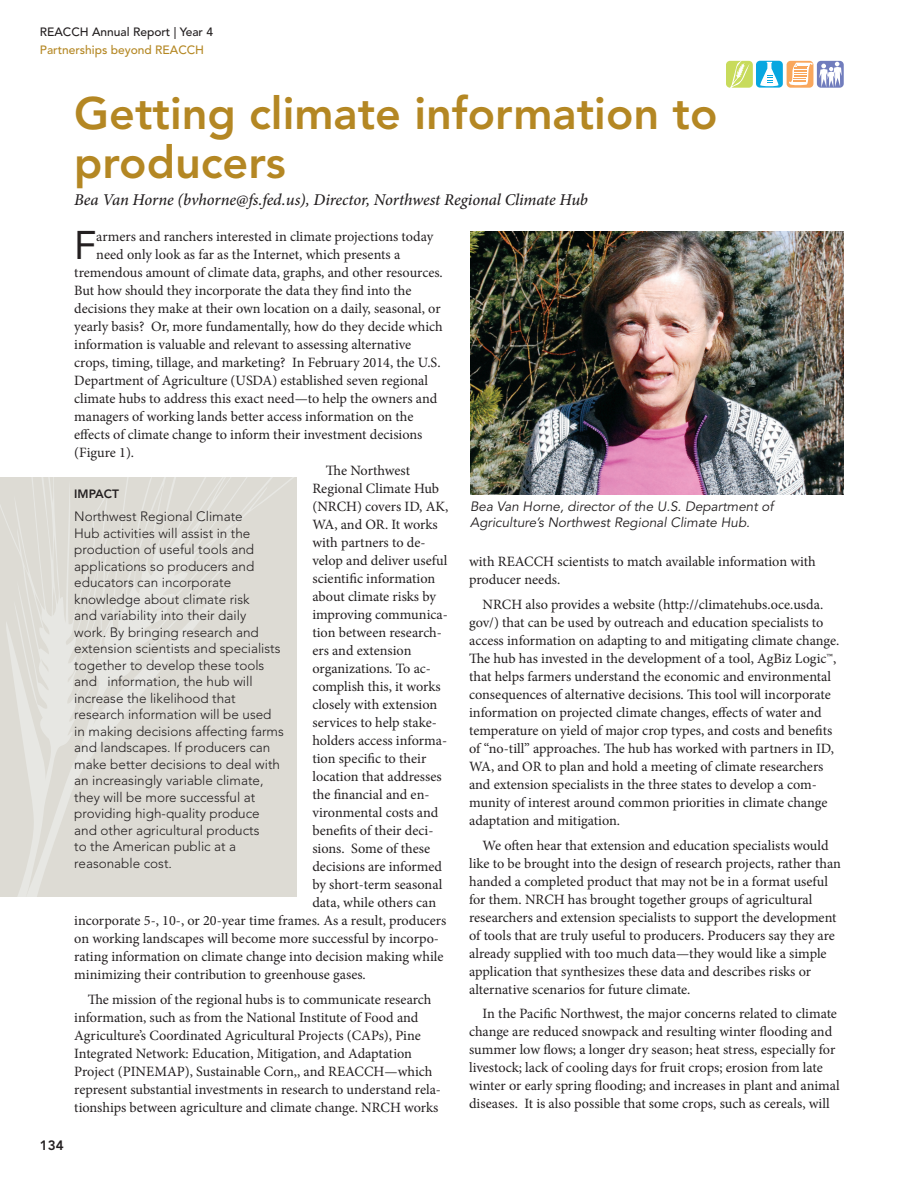
<style>
.page{position:relative;width:918px;height:1188px;background:#fff}
.page>*{position:absolute;margin:0;border:0;box-sizing:border-box;transform-origin:0 0}
.headline{font:800 45px/49.5px "Avenir LT Std";color:#b48723}
.byline{font:39.6px "Avenir LT Std";color:#231f20}
.byline-2{font:italic 500 16.5px "Minion Pro";letter-spacing:-.01em;color:#231f20}
.body_text{font:14.25px/18px "Minion Pro";color:#231f20}
.byline-3{font:14.25px "Minion Pro";letter-spacing:-.005em;color:#231f20}
.impact_stmnt{font:300 13.5px/16.5px "Avenir LT Std";color:#231f20}
.t1{font:italic 13.5px/16.2px "Avenir LT Std";color:#231f20}
.t2{font:800 13.5px "Avenir LT Std";color:#231f20}
.t3{font:500 12px "Avenir LT Std";color:#231f20}
.toc_B_head{font:500 12px "Avenir LT Std";color:#b48723}
.t4{font:800 12px "Avenir LT Std";color:#231f20}
</style>
<div class="page">
<svg style="left:0;top:477px;width:297px;height:419px;background:#dedcd6"></svg>
<img style="left:470px;top:231px;width:374px;height:264px">
<svg style="left:726px;top:61px;width:118px;height:27px"></svg>
<p class="t3" style="left:40px;top:25px;width:175px">REACCH Annual Report | Year 4</p>
<p class="toc_B_head" style="left:40px;top:43px;width:166px">Partnerships beyond REACCH</p>
<p class="headline" style="left:74px;top:88px;width:645px">Getting climate information to producers</p>
<p class="byline-2" style="left:74px;top:188px;width:515px">Bea Van Horne (bvhorne@fs.fed.us), Director, Northwest Regional Climate Hub</p>
<p class="t2" style="left:40px;top:1137px;width:25px">134</p>
<p class="byline" style="left:74px;top:223px;width:24px">F</p>
<p class="byline-3" style="left:96px;top:227px;width:339px">armers and ranchers interested in climate projections today</p>
<p class="byline-3" style="left:96px;top:245px;width:305px">need only look as far as the Internet, which presents a</p>
<p class="byline-3" style="left:74px;top:263px;width:370px">tremendous amount of climate data, graphs, and other resources.</p>
<p class="byline-3" style="left:74px;top:281px;width:339px">But how should they incorporate the data they find into the</p>
<p class="byline-3" style="left:74px;top:299px;width:368px">decisions they make at their own location on a daily, seasonal, or</p>
<p class="byline-3" style="left:74px;top:317px;width:370px">yearly basis? Or, more fundamentally, how do they decide which</p>
<p class="byline-3" style="left:74px;top:335px;width:339px">information is valuable and relevant to assessing alternative</p>
<p class="byline-3" style="left:74px;top:353px;width:368px">crops, timing, tillage, and marketing? In February 2014, the U.S.</p>
<p class="byline-3" style="left:74px;top:371px;width:355px">Department of Agriculture (USDA) established seven regional</p>
<p class="byline-3" style="left:74px;top:389px;width:365px">climate hubs to address this exact need—to help the owners and</p>
<p class="byline-3" style="left:74px;top:407px;width:341px">managers of working lands better access information on the</p>
<p class="byline-3" style="left:74px;top:425px;width:350px">effects of climate change to inform their investment decisions</p>
<p class="byline-3" style="left:74px;top:443px;width:61px">(Figure 1).</p>
<p class="body_text" style="left:326px;top:462px;width:86px">The Northwest</p>
<p class="body_text" style="left:312px;top:480px;width:128px">Regional Climate Hub</p>
<p class="body_text" style="left:312px;top:498px;width:138px">(NRCH) covers ID, AK,</p>
<p class="body_text" style="left:312px;top:516px;width:127px">WA, and OR. It works</p>
<p class="body_text" style="left:312px;top:534px;width:115px">with partners to de-</p>
<p class="body_text" style="left:312px;top:552px;width:136px">velop and deliver useful</p>
<p class="body_text" style="left:312px;top:570px;width:124px">scientific information</p>
<p class="body_text" style="left:312px;top:588px;width:125px">about climate risks by</p>
<p class="body_text" style="left:312px;top:606px;width:137px">improving communica-</p>
<p class="body_text" style="left:312px;top:624px;width:131px">tion between research-</p>
<p class="body_text" style="left:312px;top:642px;width:101px">ers and extension</p>
<p class="body_text" style="left:312px;top:660px;width:120px">organizations. To ac-</p>
<p class="body_text" style="left:312px;top:678px;width:130px">complish this, it works</p>
<p class="body_text" style="left:312px;top:696px;width:126px">closely with extension</p>
<p class="body_text" style="left:312px;top:714px;width:126px">services to help stake-</p>
<p class="body_text" style="left:312px;top:732px;width:136px">holders access informa-</p>
<p class="body_text" style="left:312px;top:750px;width:115px">tion specific to their</p>
<p class="body_text" style="left:312px;top:768px;width:131px">location that addresses</p>
<p class="body_text" style="left:312px;top:786px;width:119px">the financial and en-</p>
<p class="body_text" style="left:312px;top:804px;width:127px">vironmental costs and</p>
<p class="body_text" style="left:312px;top:822px;width:122px">benefits of their deci-</p>
<p class="body_text" style="left:312px;top:840px;width:119px">sions. Some of these</p>
<p class="body_text" style="left:312px;top:858px;width:131px">decisions are informed</p>
<p class="body_text" style="left:312px;top:876px;width:131px">by short-term seasonal</p>
<p class="body_text" style="left:312px;top:894px;width:125px">data, while others can</p>
<p class="body_text" style="left:74px;top:912px;width:374px">incorporate 5-, 10-, or 20-year time frames. As a result, producers</p>
<p class="body_text" style="left:74px;top:930px;width:366px">on working landscapes will become more successful by incorpo-</p>
<p class="body_text" style="left:74px;top:948px;width:371px">rating information on climate change into decision making while</p>
<p class="body_text" style="left:74px;top:966px;width:293px">minimizing their contribution to greenhouse gases.</p>
<p class="body_text" style="left:74px;top:991px;width:368px;text-indent:14px">The mission of the regional hubs is to communicate research information, such as from the National Institute of Food and Agriculture’s Coordinated Agricultural Projects (CAPs), Pine Integrated Network: Education, Mitigation, and Adaptation Project (PINEMAP), Sustainable Corn,, and REACCH—which represent substantial investments in research to understand rela&shy;tionships between agriculture and climate change. NRCH works</p>
<p class="t4" style="left:74px;top:487px;width:46px">IMPACT</p>
<p class="impact_stmnt" style="left:74px;top:509px;width:211px">Northwest Regional Climate<br>Hub activities will assist in the production of useful tools and applications so producers and educators can incorporate knowledge about climate risk<br>and variability into their daily<br>work. By bringing research and extension scientists and specialists together to develop these tools and information, the hub will increase the likelihood that research information will be used in making decisions affecting farms and landscapes. If producers can make better decisions to deal with an increasingly variable climate, they will be more successful at providing high-quality produce and other agricultural products<br>to the American public at a reasonable cost.</p>
<p class="t1" style="left:470px;top:499px;width:305px">Bea Van Horne, director of the U.S. Department of<br>Agriculture’s Northwest Regional Climate Hub.</p>
<p class="body_text" style="left:469px;top:553px;width:348px">with REACCH scientists to match available information with producer needs.</p>
<p class="body_text" style="left:469px;top:595px;width:372px;text-indent:14px">NRCH also provides a website (http://climatehubs.oce.usda. gov/) that can be used by outreach and education specialists to access information on adapting to and mitigating climate change.<br>The hub has invested in the development of a tool, AgBiz Logic™, that helps farmers understand the economic and environmental consequences of alternative decisions. This tool will incorporate information on projected climate changes, effects of water and temperature on yield of major crop types, and costs and benefits of “no-till” approaches. The hub has worked with partners in ID, WA, and OR to plan and hold a meeting of climate researchers and extension specialists in the three states to develop a com&shy;munity of interest around common priorities in climate change adaptation and mitigation.</p>
<p class="body_text" style="left:469px;top:836px;width:373px;text-indent:14px">We often hear that extension and education specialists would like to be brought into the design of research projects, rather than handed a completed product that may not be in a format useful for them. NRCH has brought together groups of agricultural researchers and extension specialists to support the development of tools that are truly useful to producers. Producers say they are already supplied with too much data—they would like a simple application that synthesizes these data and describes risks or alternative scenarios for future climate.</p>
<p class="body_text" style="left:469px;top:1005px;width:372px;text-indent:14px">In the Pacific Northwest, the major concerns related to climate change are reduced snowpack and resulting winter flooding and summer low flows; a longer dry season; heat stress, especially for livestock; lack of cooling days for fruit crops; erosion from late winter or early spring flooding; and increases in plant and animal diseases. It is also possible that some crops, such as cereals, will</p>
</div>
